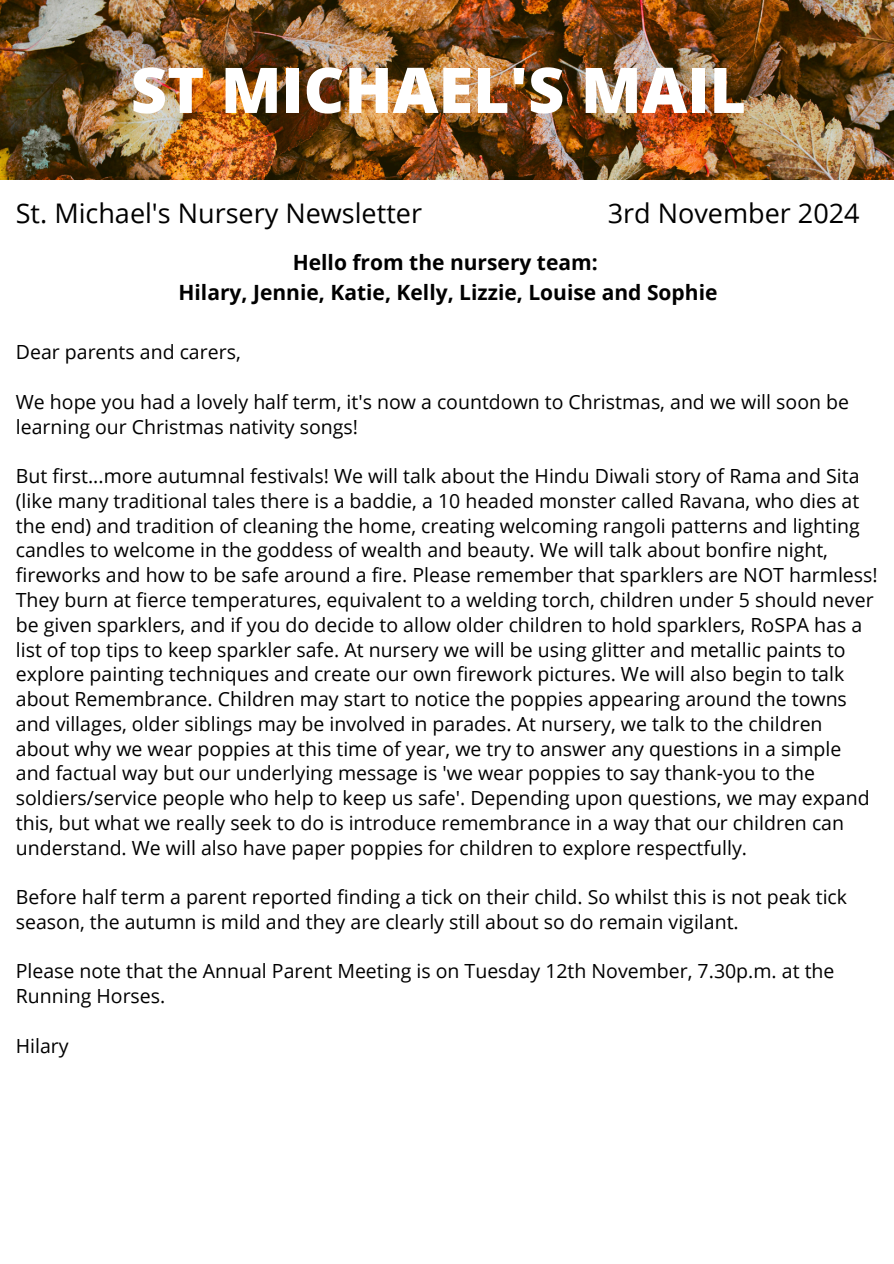
<style>
.page{position:relative;width:894px;height:1264px;background:#fff}
.page>*{position:absolute;margin:0;border:0;box-sizing:border-box;transform-origin:0 0}
.t1{font:800 63px "Open Sans";color:#fff}
.t2{font:27px "Open Sans";color:#000}
.t3{font:700 21px/29.2px "Open Sans";color:#000;text-align:center}
.t4{font:19.5px/24.8px "Open Sans";color:#000}
</style>
<div class="page">
<img style="left:0;top:0;width:893px;height:180px">
<p class="t1" style="left:131px;top:46px;width:616px">ST MICHAEL'S MAIL</p>
<p class="t2" style="left:16px;top:194px;width:407px">St. Michael's Nursery Newsletter</p>
<p class="t2" style="left:607px;top:194px;width:253px">3rd November 2024</p>
<p class="t3" style="left:178px;top:248px;width:540px">Hello from the nursery team:<br>Hilary, Jennie, Katie, Kelly, Lizzie, Louise and Sophie</p>
<h1 class="t4" style="left:16px;top:339px;width:226px">Dear parents and carers,</h1>
<h2 class="t4" style="left:16px;top:389px;width:834px">We hope you had a lovely half term, it's now a countdown to Christmas, and we will soon be learning our Christmas nativity songs!</h2>
<h2 class="t4" style="left:16px;top:463px;width:863px">But first...more autumnal festivals! We will talk about the Hindu Diwali story of Rama and Sita (like many traditional tales there is a baddie, a 10 headed monster called Ravana, who dies at the end) and tradition of cleaning the home, creating welcoming rangoli patterns and lighting candles to welcome in the goddess of wealth and beauty. We will talk about bonfire night, fireworks and how to be safe around a fire. Please remember that sparklers are NOT harmless!<br>They burn at fierce temperatures, equivalent to a welding torch, children under 5 should never be given sparklers, and if you do decide to allow older children to hold sparklers, RoSPA has a list of top tips to keep sparkler safe. At nursery we will be using glitter and metallic paints to explore painting techniques and create our own firework pictures. We will also begin to talk about Remembrance. Children may start to notice the poppies appearing around the towns and villages, older siblings may be involved in parades. At nursery, we talk to the children about why we wear poppies at this time of year, we try to answer any questions in a simple and factual way but our underlying message is 'we wear poppies to say thank-you to the soldiers/service people who help to keep us safe'. Depending upon questions, we may expand this, but what we really seek to do is introduce remembrance in a way that our children can understand. We will also have paper poppies for children to explore respectfully.</h2>
<h3 class="t4" style="left:16px;top:884px;width:832px">Before half term a parent reported finding a tick on their child. So whilst this is not peak tick season, the autumn is mild and they are clearly still about so do remain vigilant.</h3>
<p class="t4" style="left:16px;top:958px;width:819px">Please note that the Annual Parent Meeting is on Tuesday 12th November, 7.30p.m. at the<br>Running Horses.</p>
<p class="t4" style="left:16px;top:1032px;width:54px">Hilary</p>
</div>
